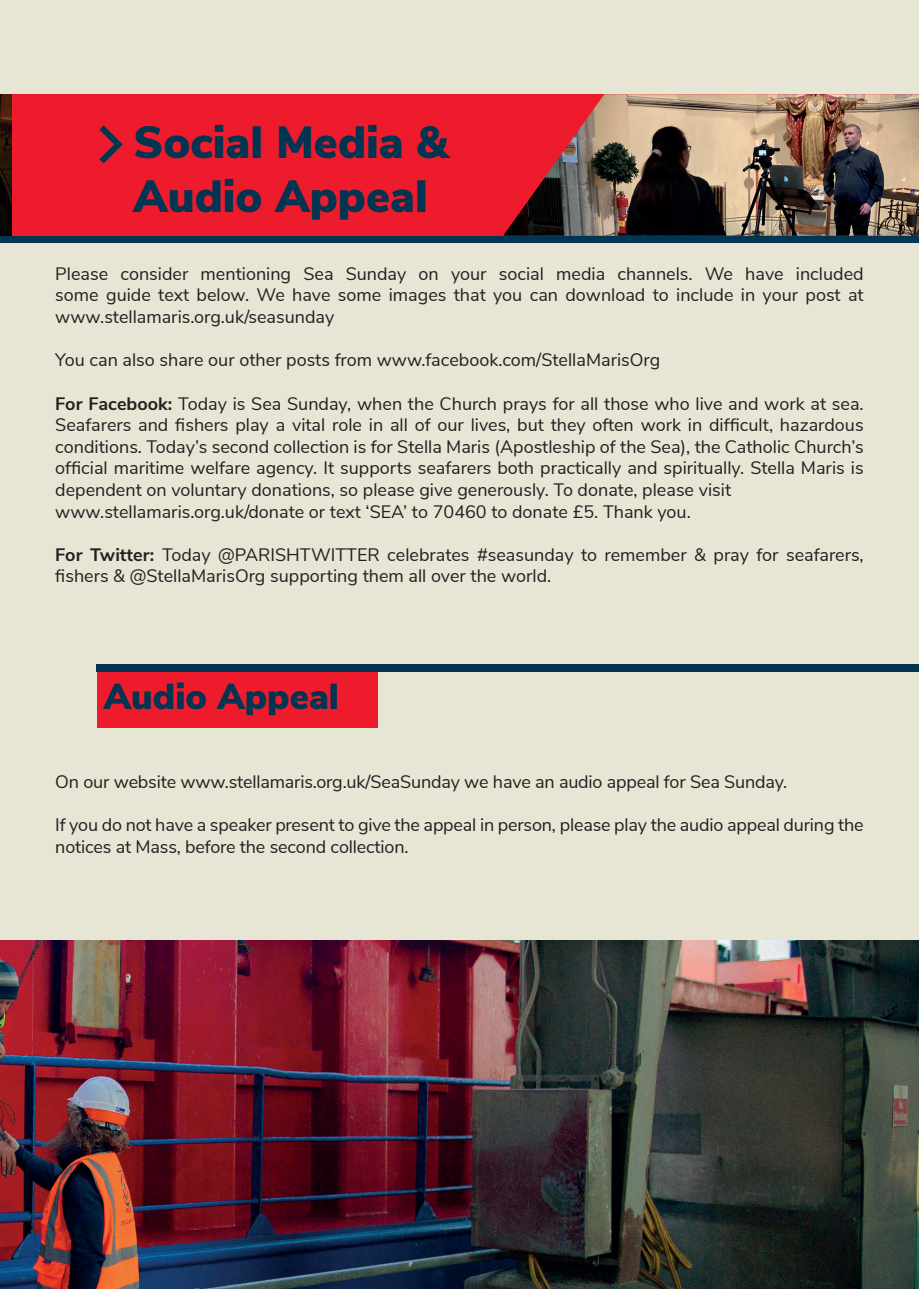
<style>
.page{position:relative;width:919px;height:1289px;background:#fff}
.page>*{position:absolute;margin:0;border:0;box-sizing:border-box;transform-origin:0 0}
.t1{font:900 45px/54px "Nunito Sans";color:#013551}
.t2{font:900 36px "Nunito Sans";color:#013551}
.t3{font:18px/21.6px "Nunito Sans";color:#231f20}
.s1{font-weight:700}
</style>
<div class="page">
<div style="left:0;top:0;width:918px;height:1288px;background:#e7e5d4"></div>
<div style="left:0;top:236px;width:14px;height:7px;background:#013551"></div>
<img style="left:0;top:94px;width:13px;height:142px">
<div style="left:13px;top:236px;width:905px;height:7px;background:#013551"></div>
<div style="left:13px;top:94px;width:905px;height:142px;background:#ee1b2d"></div>
<svg style="left:99px;top:125px;width:24px;height:38px"></svg>
<div style="left:97px;top:665px;width:280px;height:62px;background:#ee1b2d"></div>
<div style="left:96px;top:664px;width:822px;height:8px;background:#013551"></div>
<img style="left:503px;top:94px;width:415px;height:142px">
<img style="left:0;top:940px;width:918px;height:348px">
<h1 class="t1" style="left:133px;top:114px;width:316px">Social Media &amp;<br>Audio Appeal</h1>
<p class="t3" style="left:55px;top:262px;width:809px;text-align:justify">Please consider mentioning Sea Sunday on your social media channels. We have included some guide text below. We have some images that you can download to include in your post at www.stellamaris.org.uk/seasunday</p>
<p class="t3" style="left:55px;top:348px;width:606px">You can also share our other posts from www.facebook.com/StellaMarisOrg</p>
<p class="t3" style="left:55px;top:391px;width:809px"><span class="s1">For Facebook:</span> Today is Sea Sunday, when the Church prays for all those who live and work at sea.<br>Seafarers and fishers play a vital role in all of our lives, but they often work in difficult, hazardous conditions. Today’s second collection is for Stella Maris (Apostleship of the Sea), the Catholic Church’s official maritime welfare agency. It supports seafarers both practically and spiritually. Stella Maris is dependent on voluntary donations, so please give generously. To donate, please visit www.stellamaris.org.uk/donate or text ‘SEA’ to 70460 to donate £5. Thank you.</p>
<p class="t3" style="left:55px;top:542px;width:809px"><span class="s1">For Twitter:</span> Today @PARISHTWITTER celebrates #seasunday to remember &amp; pray for seafarers, fishers &amp; @StellaMarisOrg supporting them all over the world.</p>
<h2 class="t2" style="left:104px;top:669px;width:237px">Audio Appeal</h2>
<p class="t3" style="left:55px;top:770px;width:733px">On our website www.stellamaris.org.uk/SeaSunday we have an audio appeal for Sea Sunday.</p>
<p class="t3" style="left:55px;top:813px;width:809px">If you do not have a speaker present to give the appeal in person, please play the audio appeal during the notices at Mass, before the second collection.</p>
</div>
